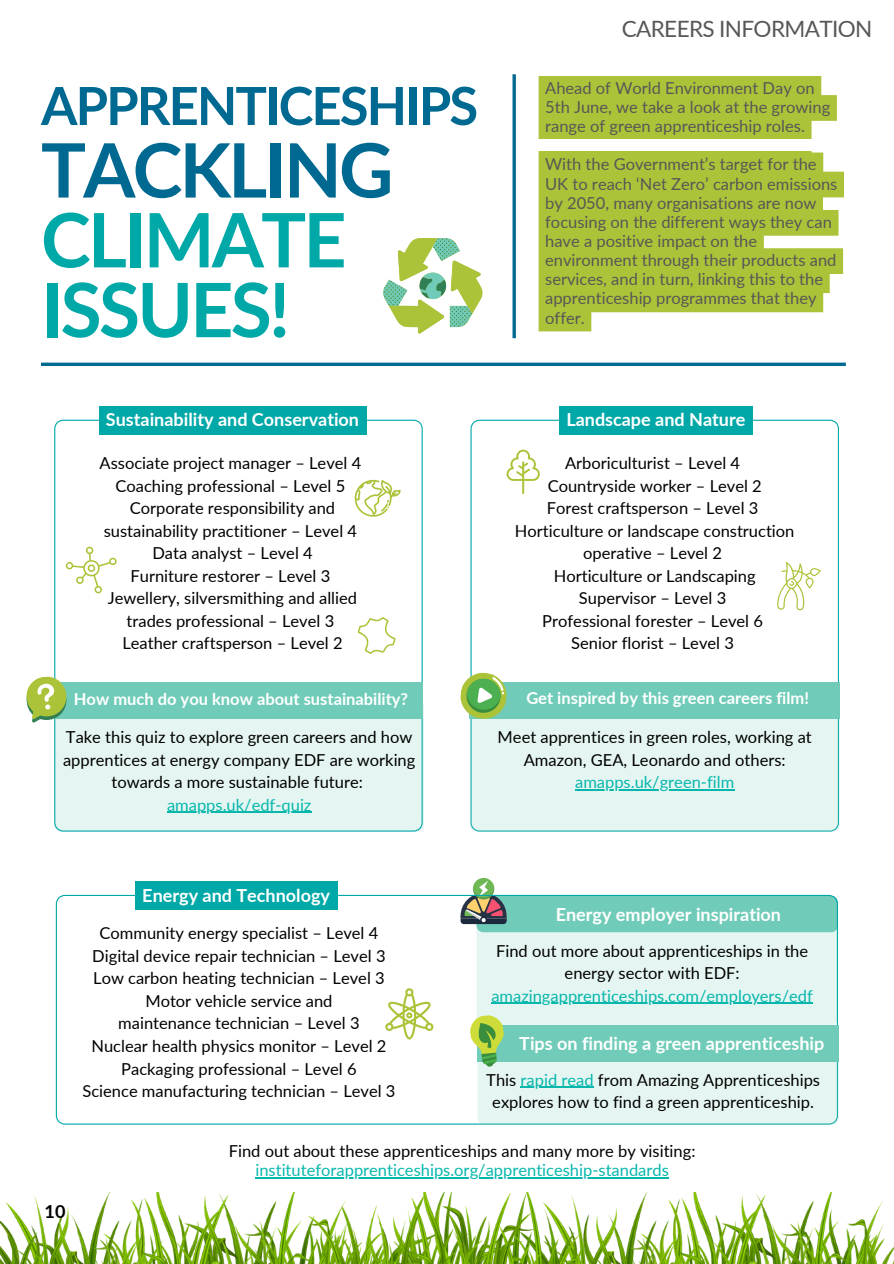
<style>
.page{position:relative;width:894px;height:1264px;background:#fff}
.page>*{position:absolute;margin:0;border:0;box-sizing:border-box;transform-origin:0 0}
.t1{font:700 75px/69.8px "Lato";letter-spacing:-.035em;color:#00a8a8}
.t2{font:700 52.5px "Lato";letter-spacing:-.035em;color:#006992}
.t3{font:22.5px "Lato";letter-spacing:-.03em;color:#575756}
.t4{font:700 18px "Lato";color:#fff}
.t5{font:700 18px "Lato";color:#000}
.t6{font:16.5px/22.5px "Lato";color:#000;text-align:center}
.t7{font:16.5px/19.2px "Lato";color:#575756}
.t8{font:16.5px "Lato";color:#07b7ac}
.t9{font:700 16.5px "Lato";color:#fff}
.s1{color:#fff}
.s2{color:#006992}
.s3{color:#07b7ac}
</style>
<div class="page">
<hr style="left:512px;top:74px;width:3px;height:264px;background:#006992">
<svg style="left:383px;top:238px;width:100px;height:96px"></svg>
<img style="left:0;top:1192px;width:893px;height:71px">
<svg style="left:538px;top:76px;width:305px;height:255px;background:#b4c94f"></svg>
<div style="left:536px;top:139px;width:287px;height:12px;background:#fff"></div>
<svg style="left:54px;top:419px;width:368px;height:412px"></svg>
<svg style="left:470px;top:419px;width:368px;height:263px"></svg>
<div style="left:54px;top:682px;width:368px;height:37px;background:#70ccb8"></div>
<div style="left:470px;top:719px;width:369px;height:112px;background:#e5f6f2"></div>
<div style="left:469px;top:682px;width:370px;height:37px;background:#70ccb8"></div>
<svg style="left:460px;top:669px;width:49px;height:52px"></svg>
<svg style="left:56px;top:894px;width:404px;height:230px"></svg>
<svg style="left:506px;top:449px;width:33px;height:45px"></svg>
<svg style="left:776px;top:562px;width:44px;height:48px"></svg>
<svg style="left:385px;top:988px;width:48px;height:51px"></svg>
<svg style="left:354px;top:480px;width:46px;height:36px"></svg>
<svg style="left:61px;top:536px;width:62px;height:62px"></svg>
<svg style="left:354px;top:612px;width:45px;height:46px"></svg>
<svg style="left:41px;top:362px;width:804px;height:4px;background:#277fa2"></svg>
<svg style="left:460px;top:878px;width:378px;height:246px;background:#c2e7de"></svg>
<svg style="left:26px;top:674px;width:44px;height:49px"></svg>
<div style="left:99px;top:406px;width:267px;height:28px;background:#00a8a8"></div>
<div style="left:135px;top:881px;width:202px;height:28px;background:#00a8a8"></div>
<div style="left:559px;top:406px;width:193px;height:28px;background:#00a8a8"></div>
<hr style="left:167px;top:811px;width:144px;height:2px;background:#07b7ac">
<hr style="left:575px;top:789px;width:159px;height:1px;background:#07b7ac">
<hr style="left:491px;top:1002px;width:321px;height:1px;background:#07b7ac">
<hr style="left:520px;top:1086px;width:73px;height:1px;background:#07b7ac">
<hr style="left:255px;top:1177px;width:413px;height:1px;background:#07b7ac">
<p class="t1" style="left:41px;top:64px;width:469px"><span class="s1">APPRENTICES<br></span><span class="s2">TACKLING<br></span>CLIMATE<br>ISSUES!</p>
<p class="t2" style="left:41px;top:73px;width:438px">APPRENTICESHIPS</p>
<p class="t3" style="left:621px;top:14px;width:252px">CAREERS INFORMATION</p>
<p class="t7" style="left:545px;top:78px;width:286px">Ahead of World Environment Day on<br>5th June, we take a look at the growing range of green apprenticeship roles.</p>
<p class="t7" style="left:545px;top:154px;width:293px">With the Government’s target for the UK to reach ‘Net Zero’ carbon emissions by 2050, many organisations are now focusing on the different ways they can have a positive impact on the environment through their products and services, and in turn, linking this to the apprenticeship programmes that they offer.</p>
<p class="t4" style="left:106px;top:408px;width:255px">Sustainability and Conservation</p>
<h4 class="t6" style="left:99px;top:451px;width:263px">Associate project manager – Level 4</h4>
<p class="t6" style="left:115px;top:474px;width:231px">Coaching professional – Level 5</p>
<p class="t6" style="left:104px;top:496px;width:255px">Corporate responsibility and sustainability practitioner – Level 4</p>
<p class="t6" style="left:152px;top:541px;width:162px">Data analyst – Level 4</p>
<p class="t6" style="left:130px;top:564px;width:201px">Furniture restorer – Level 3</p>
<p class="t6" style="left:108px;top:586px;width:251px">Jewellery, silversmithing and allied trades professional – Level 3</p>
<p class="t6" style="left:122px;top:631px;width:222px">Leather craftsperson – Level 2</p>
<p class="t4" style="left:566px;top:408px;width:180px">Landscape and Nature</p>
<p class="t6" style="left:565px;top:451px;width:176px">Arboriculturist – Level 4</p>
<h4 class="t6" style="left:547px;top:474px;width:215px">Countryside worker – Level 2</h4>
<p class="t6" style="left:546px;top:496px;width:213px">Forest craftsperson – Level 3</p>
<p class="t6" style="left:515px;top:519px;width:281px">Horticulture or landscape construction operative – Level 2</p>
<p class="t6" style="left:553px;top:564px;width:203px">Horticulture or Landscaping<br>Supervisor – Level 3</p>
<p class="t6" style="left:542px;top:609px;width:222px">Professional forester – Level 6</p>
<p class="t6" style="left:571px;top:631px;width:164px">Senior florist – Level 3</p>
<p class="t9" style="left:74px;top:688px;width:335px">How much do you know about sustainability?</p>
<p class="t6" style="left:63px;top:725px;width:354px">Take this quiz to explore green careers and how apprentices at energy company EDF are working towards a more sustainable future:</p>
<p class="t8" style="left:167px;top:794px;width:146px">amapps.uk/edf-quiz</p>
<p class="t4" style="left:142px;top:883px;width:189px">Energy and Technology</p>
<p class="t6" style="left:99px;top:921px;width:280px">Community energy specialist – Level 4</p>
<p class="t6" style="left:92px;top:944px;width:295px">Digital device repair technician – Level 3</p>
<p class="t6" style="left:93px;top:966px;width:293px">Low carbon heating technician – Level 3</p>
<p class="t6" style="left:145px;top:989px;width:189px">Motor vehicle service and</p>
<h4 class="t6" style="left:118px;top:1011px;width:243px">maintenance technician – Level 3</h4>
<p class="t6" style="left:91px;top:1034px;width:296px">Nuclear health physics monitor – Level 2</p>
<p class="t6" style="left:121px;top:1056px;width:237px">Packaging professional – Level 6</p>
<p class="t6" style="left:82px;top:1079px;width:314px">Science manufacturing technician – Level 3</p>
<p class="t9" style="left:526px;top:688px;width:284px">Get inspired by this green careers film!</p>
<h4 class="t6" style="left:497px;top:725px;width:315px">Meet apprentices in green roles, working at<br>Amazon, GEA, Leonardo and others:</h4>
<p class="t8" style="left:575px;top:772px;width:161px">amapps.uk/green-film</p>
<h4 class="t4" style="left:555px;top:902px;width:227px">Energy employer inspiration</h4>
<p class="t6" style="left:496px;top:938px;width:313px">Find out more about apprenticeships in the energy sector with EDF:</p>
<p class="t8" style="left:491px;top:985px;width:323px">amazingapprenticeships.com/employers/edf</p>
<p class="t4" style="left:519px;top:1031px;width:306px">Tips on finding a green apprenticeship</p>
<p class="t6" style="left:486px;top:1067px;width:335px">This <span class="s3">rapid read</span> from Amazing Apprenticeships</p>
<h4 class="t6" style="left:492px;top:1090px;width:323px">explores how to find a green apprenticeship.</h4>
<p class="t5" style="left:45px;top:1199px;width:22px">10</p>
<p class="t6" style="left:229px;top:1139px;width:468px">Find out about these apprenticeships and many more by visiting:</p>
<p class="t8" style="left:255px;top:1160px;width:415px">instituteforapprenticeships.org/apprenticeship-standards</p>
</div>
